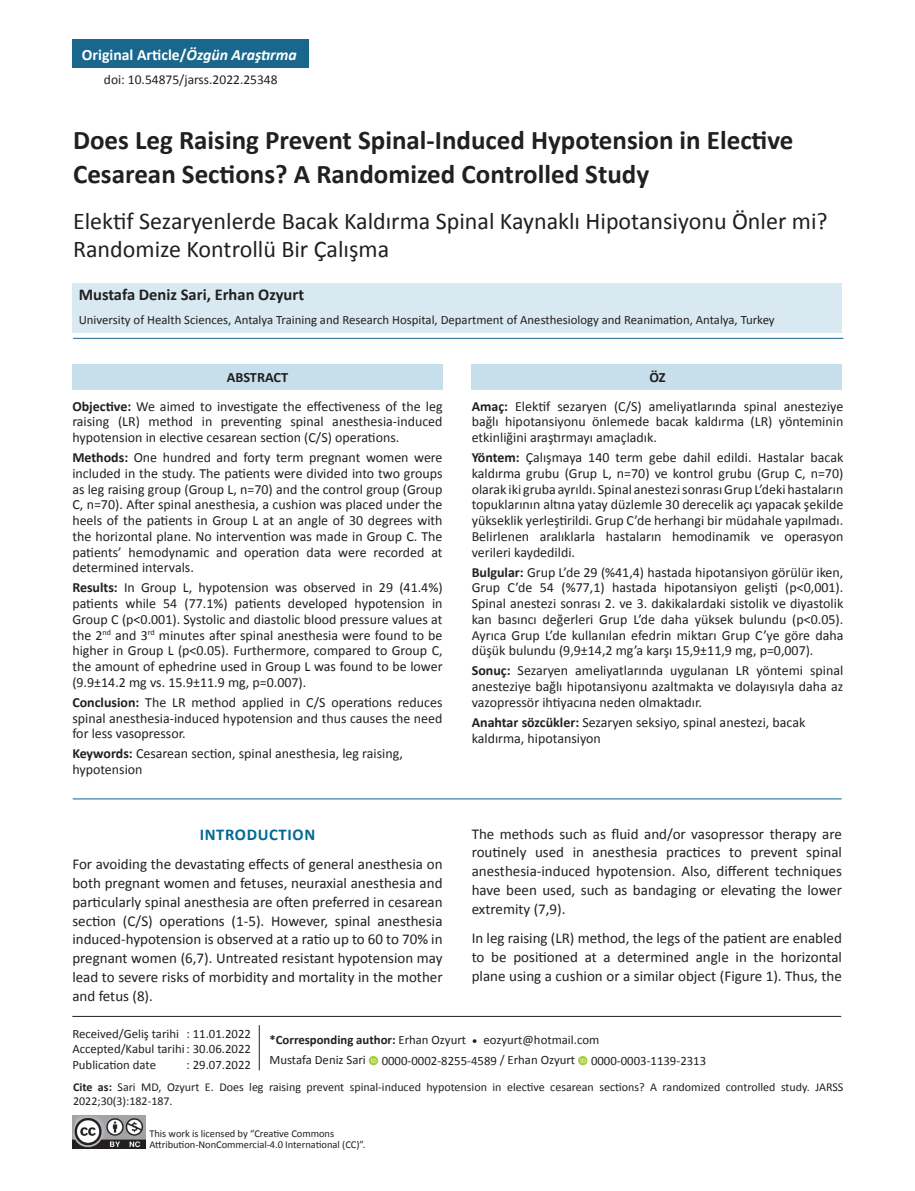
<style>
.page{position:relative;width:915px;height:1191px;background:#fff}
.page>*{position:absolute;margin:0;border:0;box-sizing:border-box;transform-origin:0 0}
.t1{font:700 27px/34.2px "Calibri";color:#231f20}
.t2{font:24px/28.5px "Calibri";color:#231f20}
.t3{font:700 16.5px "Calibri";color:#231f20}
.t4{font:700 16.5px "Calibri";letter-spacing:.04em;color:#006991}
.t5{font:700 15.75px "Calibri";color:#fff}
.t6{font:15px/18.8px "Calibri";color:#231f20;text-align:justify}
.t7{font:700 14.25px "Calibri";color:#231f20}
.t8{font:13.95px/15.8px "Calibri";color:#231f20;text-align:justify}
.t9{font:13.5px "Calibri";color:#231f20}
.t10{font:12.75px/15.3px "Calibri";color:#231f20}
.t11{font:12px/14.4px "Calibri";color:#231f20}
.t12{font:10.5px/11.2px "Calibri";letter-spacing:-.005em;color:#231f20}
.s1{font-style:italic}
.s2{font-weight:700}
</style>
<div class="page">
<hr style="left:72px;top:1016px;width:768px;height:1px;background:#231f20">
<div style="left:72px;top:40px;width:237px;height:28px;background:#19678c"></div>
<div style="left:73px;top:364px;width:370px;height:26px;background:#c6dfeb"></div>
<div style="left:471px;top:364px;width:370px;height:26px;background:#c6dfeb"></div>
<hr style="left:73px;top:338px;width:770px;height:1px;background:#19678c">
<div style="left:72px;top:283px;width:769px;height:50px;background:#d8e9f1"></div>
<hr style="left:73px;top:798px;width:768px;height:1px;background:#006991">
<svg style="left:368px;top:1056px;width:10px;height:9px"></svg>
<svg style="left:371px;top:1057px;width:5px;height:5px"></svg>
<svg style="left:578px;top:1056px;width:9px;height:9px"></svg>
<svg style="left:580px;top:1057px;width:5px;height:5px"></svg>
<hr style="left:259px;top:1025px;width:1px;height:45px;background:#231f20">
<img style="left:72px;top:1115px;width:73px;height:33px">
<p class="t5" style="left:82px;top:44px;width:216px">Original Article/<span class="s1">Özgün Araştırma</span></p>
<p class="t9" style="left:104px;top:71px;width:175px">doi: 10.54875/jarss.2022.25348</p>
<h1 class="t1" style="left:73px;top:123px;width:721px">Does Leg Raising Prevent Spinal-Induced Hypotension in Elective<br>Cesarean Sections? A Randomized Controlled Study</h1>
<h2 class="t2" style="left:73px;top:206px;width:755px">Elektif Sezaryenlerde Bacak Kaldırma Spinal Kaynaklı Hipotansiyonu Önler mi?<br>Randomize Kontrollü Bir Çalışma</h2>
<p class="t3" style="left:79px;top:284px;width:227px">Mustafa Deniz Sari, Erhan Ozyurt</p>
<p class="t10" style="left:79px;top:312px;width:697px">University of Health Sciences, Antalya Training and Research Hospital, Department of Anesthesiology and Reanimation, Antalya, Turkey</p>
<p class="t7" style="left:227px;top:368px;width:63px">ABSTRACT</p>
<p class="t8" style="left:72px;top:398px;width:371px"><span class="s2">Objective:</span> We aimed to investigate the effectiveness of the leg raising (LR) method in preventing spinal anesthesia-induced hypotension in elective cesarean section (C/S) operations.</p>
<p class="t8" style="left:72px;top:449px;width:371px"><span class="s2">Methods:</span> One hundred and forty term pregnant women were included in the study. The patients were divided into two groups as leg raising group (Group L, n=70) and the control group (Group C, n=70). After spinal anesthesia, a cushion was placed under the heels of the patients in Group L at an angle of 30 degrees with the horizontal plane. No intervention was made in Group C. The patients’ hemodynamic and operation data were recorded at determined intervals.</p>
<p class="t8" style="left:72px;top:580px;width:371px"><span class="s2">Results:</span> In Group L, hypotension was observed in 29 (41.4%) patients while 54 (77.1%) patients developed hypotension in Group C (p&lt;0.001). Systolic and diastolic blood pressure values at the 2<sup>nd</sup> and 3<sup>rd</sup> minutes after spinal anesthesia were found to be higher in Group L (p&lt;0.05). Furthermore, compared to Group C, the amount of ephedrine used in Group L was found to be lower (9.9±14.2 mg vs. 15.9±11.9 mg, p=0.007).</p>
<p class="t8" style="left:72px;top:694px;width:371px"><span class="s2">Conclusion:</span> The LR method applied in C/S operations reduces spinal anesthesia-induced hypotension and thus causes the need for less vasopressor.</p>
<p class="t8" style="left:72px;top:746px;width:332px"><span class="s2">Keywords:</span> Cesarean section, spinal anesthesia, leg raising, hypotension</p>
<p class="t4" style="left:200px;top:824px;width:117px">INTRODUCTION</p>
<p class="t6" style="left:72px;top:855px;width:371px">For avoiding the devastating effects of general anesthesia on both pregnant women and fetuses, neuraxial anesthesia and particularly spinal anesthesia are often preferred in cesarean section (C/S) operations (1-5). However, spinal anesthesia induced-hypotension is observed at a ratio up to 60 to 70% in pregnant women (6,7). Untreated resistant hypotension may lead to severe risks of morbidity and mortality in the mother and fetus (8).</p>
<p class="t7" style="left:649px;top:368px;width:18px">ÖZ</p>
<p class="t8" style="left:471px;top:398px;width:373px"><span class="s2">Amaç:</span> Elektif sezaryen (C/S) ameliyatlarında spinal anesteziye bağlı hipotansiyonu önlemede bacak kaldırma (LR) yönteminin etkinliğini araştırmayı amaçladık.</p>
<p class="t8" style="left:471px;top:449px;width:373px"><span class="s2">Yöntem:</span> Çalışmaya 140 term gebe dahil edildi. Hastalar bacak kaldırma grubu (Grup L, n=70) ve kontrol grubu (Grup C, n=70) olarak iki gruba ayrıldı. Spinal anestezi sonrası Grup L’deki hastaların topuklarının altına yatay düzlemle 30 derecelik açı yapacak şekilde yükseklik yerleştirildi. Grup C’de herhangi bir müdahale yapılmadı.<br>Belirlenen aralıklarla hastaların hemodinamik ve operasyon verileri kaydedildi.</p>
<p class="t8" style="left:471px;top:564px;width:373px"><span class="s2">Bulgular:</span> Grup L’de 29 (%41,4) hastada hipotansiyon görülür iken, Grup C’de 54 (%77,1) hastada hipotansiyon gelişti (p&lt;0,001).<br>Spinal anestezi sonrası 2. ve 3. dakikalardaki sistolik ve diyastolik kan basıncı değerleri Grup L’de daha yüksek bulundu (p&lt;0.05).<br>Ayrıca Grup L’de kullanılan efedrin miktarı Grup C’ye göre daha düşük bulundu (9,9±14,2 mg’a karşı 15,9±11,9 mg, p=0,007).</p>
<p class="t8" style="left:471px;top:663px;width:373px"><span class="s2">Sonuç:</span> Sezaryen ameliyatlarında uygulanan LR yöntemi spinal anesteziye bağlı hipotansiyonu azaltmakta ve dolayısıyla daha az vazopressör ihtiyacına neden olmaktadır.</p>
<p class="t8" style="left:471px;top:714px;width:335px"><span class="s2">Anahtar sözcükler:</span> Sezaryen seksiyo, spinal anestezi, bacak kaldırma, hipotansiyon</p>
<p class="t6" style="left:471px;top:824px;width:371px">The methods such as fluid and/or vasopressor therapy are routinely used in anesthesia practices to prevent spinal anesthesia-induced hypotension. Also, different techniques have been used, such as bandaging or elevating the lower extremity (7,9).</p>
<p class="t6" style="left:471px;top:928px;width:371px">In leg raising (LR) method, the legs of the patient are enabled to be positioned at a determined angle in the horizontal plane using a cushion or a similar object (Figure 1). Thus, the</p>
<p class="t10" style="left:72px;top:1026px;width:180px;text-align:justify">Received/Geliş tarihi : 11.01.2022<br>Accepted/Kabul tarihi : 30.06.2022<br>Publication date</p>
<p class="t10" style="left:269px;top:1030px;width:438px;line-height:20.2px"><span class="s2">*Corresponding author:</span> Erhan Ozyurt • eozyurt@hotmail.com<br>Mustafa Deniz Sari 0000-0002-8255-4589 / Erhan Ozyurt 0000-0003-1139-2313</p>
<p class="t10" style="left:186px;top:1056px;width:66px">: 29.07.2022</p>
<p class="t11" style="left:73px;top:1079px;width:771px"><span class="s2">Cite as:</span> Sari MD, Ozyurt E. Does leg raising prevent spinal-induced hypotension in elective cesarean sections? A randomized controlled study. JARSS<br>2022;30(3):182-187.</p>
<p class="t12" style="left:149px;top:1128px;width:217px">This work is licensed by “Creative Commons<br>Attribution-NonCommercial-4.0 International (CC)”.</p>
</div>
